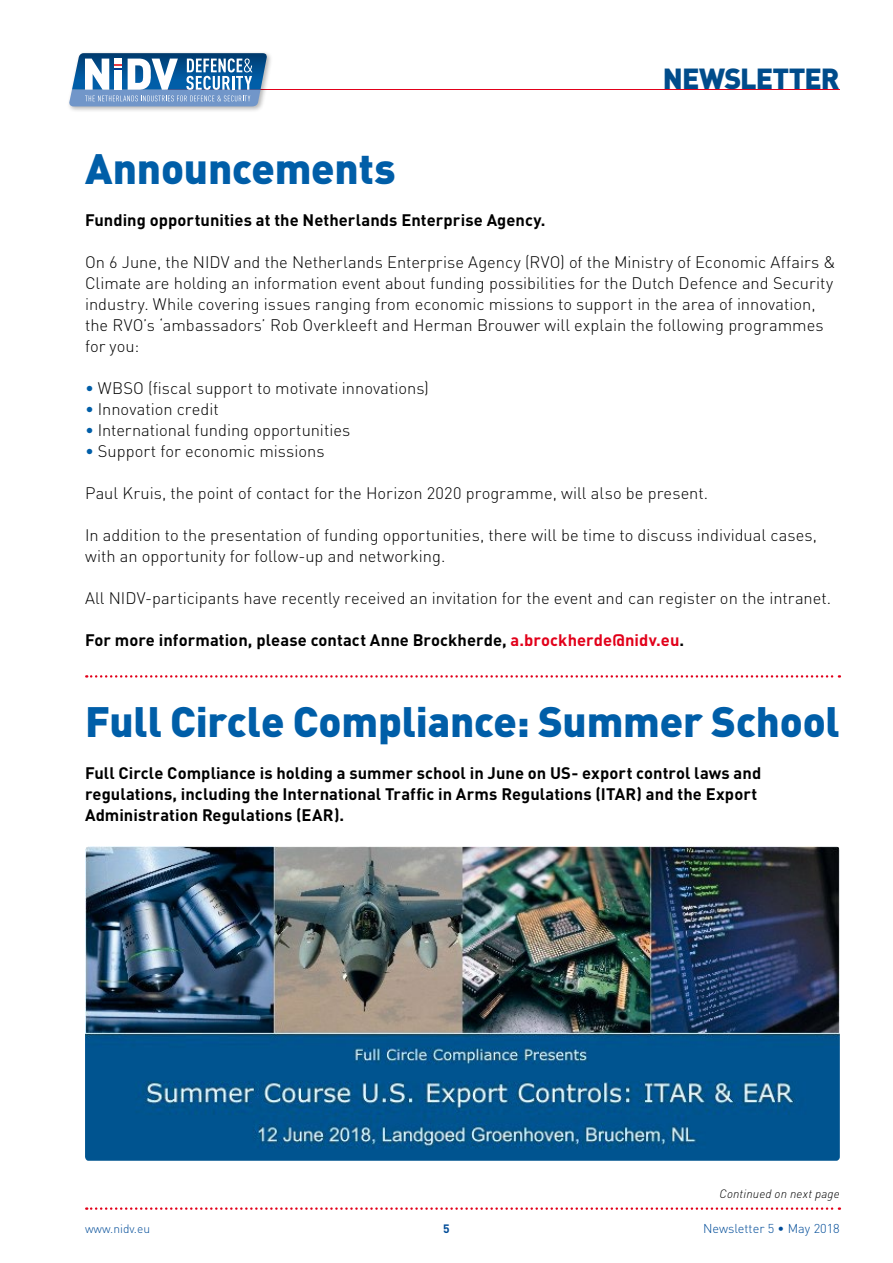
<style>
.page{position:relative;width:893px;height:1263px;background:#fff}
.page>*{position:absolute;margin:0;border:0;box-sizing:border-box;transform-origin:0 0}
.t1{font:900 42px "DIN Pro";letter-spacing:-.005em;color:#005ea8}
.t2{font:900 28.65px "DIN Pro";letter-spacing:-.03em;color:#004c8b}
.t3{font:300 16.5px/21px "DIN Pro";color:#000}
.t4{font:700 16.5px/21px "DIN Pro";letter-spacing:.005em;color:#000}
.t5{font:300 12.75px "DIN Pro";color:#004c98}
.t6{font:italic 300 12px "DIN";letter-spacing:.015em;color:#000}
.t7{font:300 12px "DIN Pro";color:#004c98}
.t8{font:700 12px "DIN Pro";color:#004c98}
.s1{color:#005ea8}
.s2{color:#e2001a}
</style>
<div class="page">
<svg style="left:86px;top:1207px;width:754px;height:3px"></svg>
<hr style="left:165px;top:89px;width:675px;height:1px;background:#e2001a">
<div style="left:67px;top:51px;width:206px;height:62px;background:#000;opacity:.3"></div>
<svg style="left:69px;top:53px;width:199px;height:53px"></svg>
<svg style="left:86px;top:675px;width:754px;height:3px"></svg>
<img style="left:85px;top:846px;width:755px;height:315px">
<h2 class="t2" style="left:663px;top:59px;width:178px">NEWSLETTER</h2>
<h1 class="t1" style="left:85px;top:140px;width:312px">Announcements</h1>
<p class="t4" style="left:85px;top:209px;width:462px">Funding opportunities at the Netherlands Enterprise Agency.</p>
<p class="t3" style="left:85px;top:251px;width:752px">On 6 June, the NIDV and the Netherlands Enterprise Agency (RVO) of the Ministry of Economic Affairs &amp; Climate are holding an information event about funding possibilities for the Dutch Defence and Security industry. While covering issues ranging from economic missions to support in the area of innovation, the RVO’s ‘ambassadors’ Rob Overkleeft and Herman Brouwer will explain the following programmes for you:</p>
<p class="t3" style="left:85px;top:377px;width:345px"><span class="s1">•</span> WBSO (fiscal support to motivate innovations)</p>
<p class="t3" style="left:85px;top:398px;width:135px"><span class="s1">•</span> Innovation credit</p>
<p class="t3" style="left:85px;top:419px;width:267px"><span class="s1">•</span> International funding opportunities</p>
<p class="t3" style="left:85px;top:440px;width:241px"><span class="s1">•</span> Support for economic missions</p>
<p class="t3" style="left:85px;top:482px;width:625px">Paul Kruis, the point of contact for the Horizon 2020 programme, will also be present.</p>
<p class="t3" style="left:85px;top:524px;width:734px">In addition to the presentation of funding opportunities, there will be time to discuss individual cases, with an opportunity for follow-up and networking.</p>
<p class="t3" style="left:85px;top:587px;width:748px">All NIDV-participants have recently received an invitation for the event and can register on the intranet.</p>
<p class="t4" style="left:85px;top:629px;width:601px">For more information, please contact Anne Brockherde, <span class="s2">a.brockherde@nidv.eu</span>.</p>
<h1 class="t1" style="left:85px;top:694px;width:756px">Full Circle Compliance: Summer School</h1>
<p class="t4" style="left:85px;top:762px;width:678px">Full Circle Compliance is holding a summer school in June on US- export control laws and regulations, including the International Traffic in Arms Regulations (ITAR) and the Export<br>Administration Regulations (EAR).</p>
<p class="t6" style="left:719px;top:1186px;width:122px">Continued on next page</p>
<p class="t7" style="left:85px;top:1220px;width:67px">www.nidv.eu</p>
<p class="t8" style="left:443px;top:1220px;width:8px">5</p>
<p class="t5" style="left:703px;top:1219px;width:138px">Newsletter 5 • May 2018</p>
</div>
